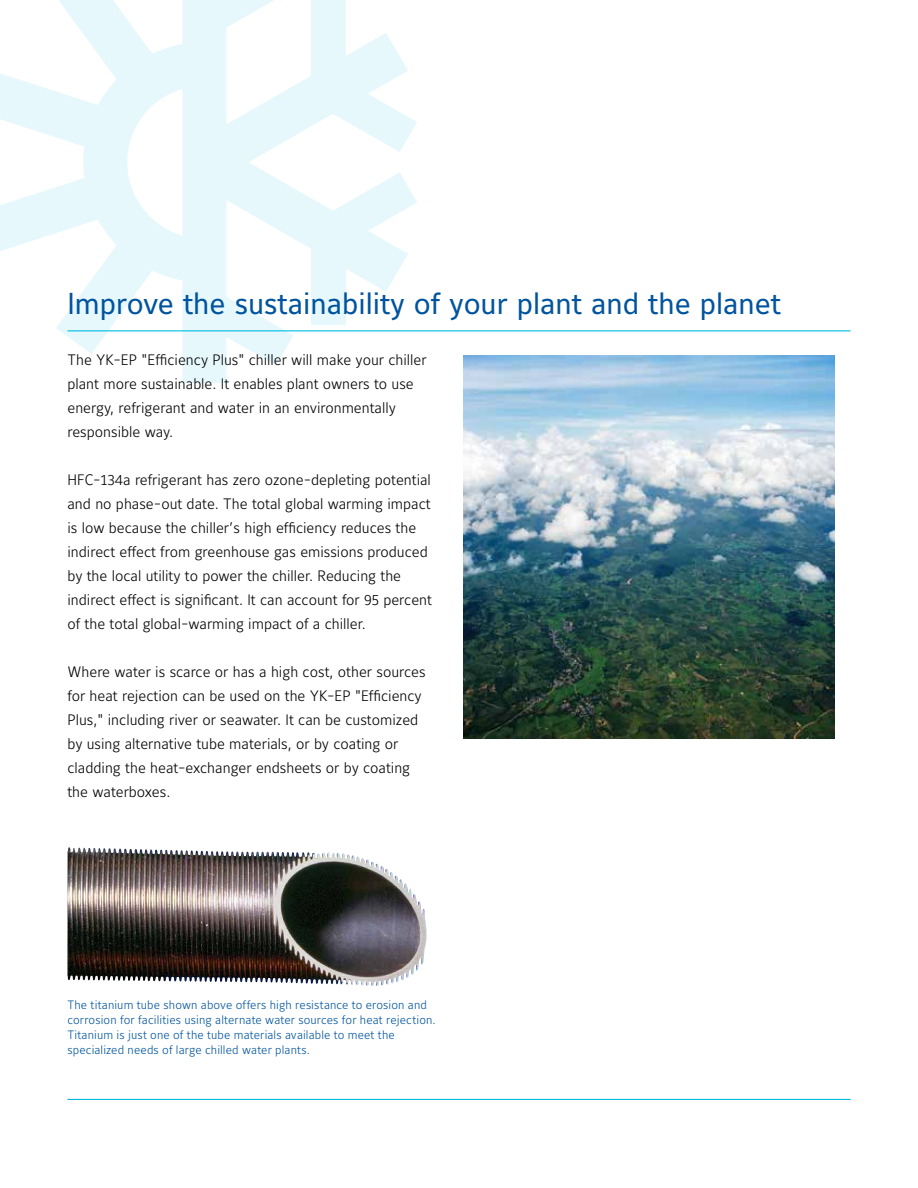
<style>
.page{position:relative;width:918px;height:1188px;background:#fff}
.page>*{position:absolute;margin:0;border:0;box-sizing:border-box;transform-origin:0 0}
.t1{font:30px "Maurea Regular Lf";color:#00549e}
.t2{font:15px/24px "Maurea Light Lf";color:#000}
.t3{font:12px/15px "Maurea Light Lf";letter-spacing:.01em;color:#00549e}
</style>
<div class="page">
<svg style="left:0;top:0;width:417px;height:383px"></svg>
<img style="left:463px;top:355px;width:372px;height:384px">
<hr style="left:68px;top:1099px;width:782px;height:1px;background:#00bce4">
<hr style="left:68px;top:330px;width:782px;height:1px;background:#00bce4">
<img style="left:68px;top:847px;width:359px;height:139px">
<img style="left:68px;top:850px;width:152px;height:132px">
<h1 class="t1" style="left:68px;top:287px;width:715px">Improve the sustainability of your plant and the planet</h1>
<p class="t2" style="left:68px;top:349px;width:361px">The YK-EP "Efficiency Plus" chiller will make your chiller plant more sustainable. It enables plant owners to use energy, refrigerant and water in an environmentally responsible way.</p>
<p class="t2" style="left:68px;top:469px;width:366px">HFC-134a refrigerant has zero ozone-depleting potential and no phase-out date. The total global warming impact is low because the chiller’s high efficiency reduces the indirect effect from greenhouse gas emissions produced by the local utility to power the chiller. Reducing the indirect effect is significant. It can account for 95 percent of the total global-warming impact of a chiller.</p>
<p class="t2" style="left:68px;top:661px;width:360px">Where water is scarce or has a high cost, other sources for heat rejection can be used on the YK-EP "Efficiency Plus," including river or seawater. It can be customized by using alternative tube materials, or by coating or cladding the heat-exchanger endsheets or by coating the waterboxes.</p>
<p class="t3" style="left:68px;top:998px;width:370px">The titanium tube shown above offers high resistance to erosion and corrosion for facilities using alternate water sources for heat rejection.<br>Titanium is just one of the tube materials available to meet the specialized needs of large chilled water plants.</p>
</div>
